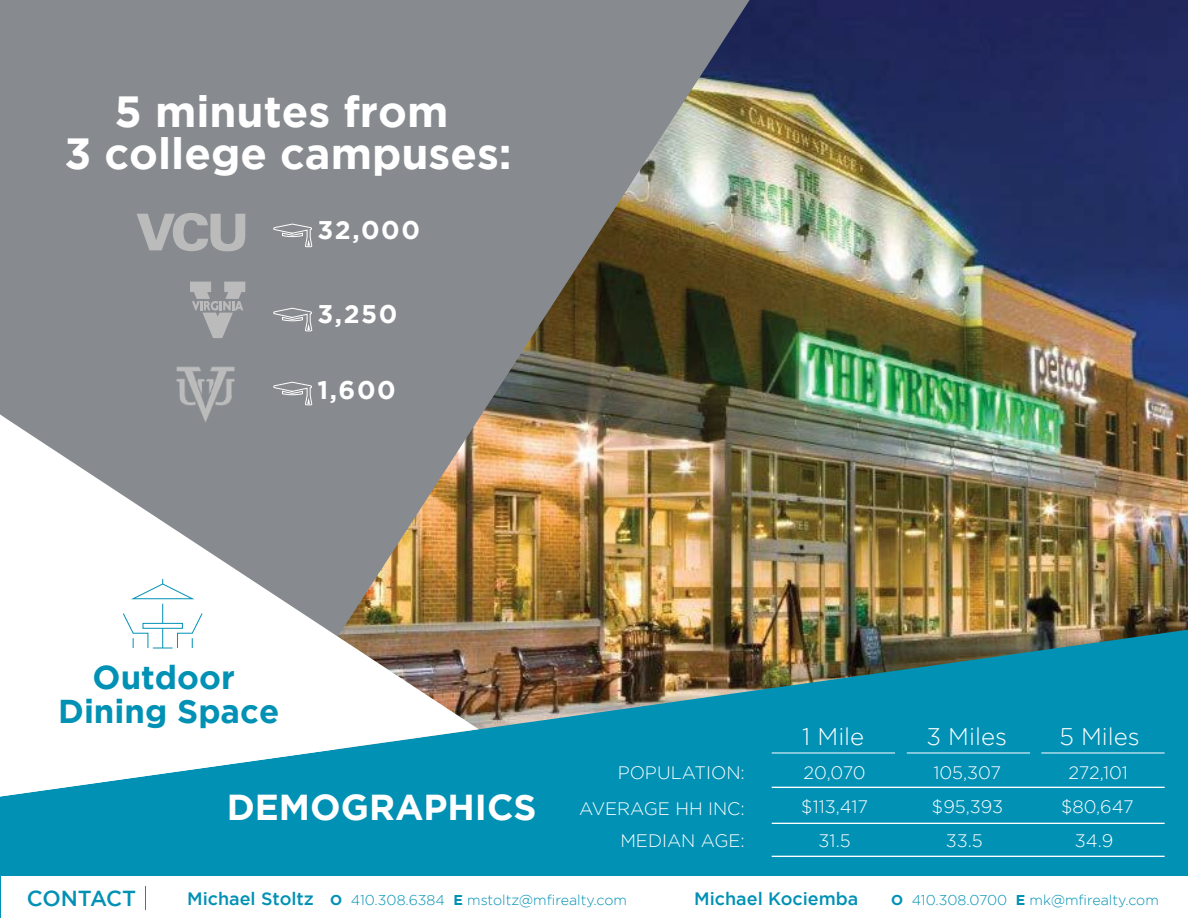
<style>
.page{position:relative;width:1188px;height:918px;background:#fff}
.page>*{position:absolute;margin:0;border:0;box-sizing:border-box;transform-origin:0 0}
.t1{font:700 43.5px/42px "Gotham";color:#fff;text-align:center}
.t2{font:700 36px "Gotham";color:#fff}
.t3{font:700 33px/34.5px "Gotham";color:#0091b5;text-align:center}
.t4{font:700 25.5px "Gotham";letter-spacing:.06em;color:#fff}
.t5{font:300 24px "Gotham";color:#fff}
.t6{font:500 21.75px "Gotham";letter-spacing:-.01em;color:#0091b5}
.t7{font:300 18px/34.2px "Gotham";color:#fff;text-align:center}
.t8{font:500 18px "Gotham";color:#0091b5}
.t9{font:300 14.25px "Gotham";color:#0091b5}
.s1{font-weight:500;font-size:18px}
.s2{font-weight:700}
</style>
<div class="page">
<img style="left:761px;top:0;width:427px;height:630px">
<svg style="left:0;top:630px;width:1188px;height:288px;background:#118aa5"></svg>
<img style="left:0;top:0;width:761px;height:653px">
<svg style="left:0;top:415px;width:479px;height:382px"></svg>
<hr style="left:772px;top:753px;width:123px;height:1px;background:#fff">
<hr style="left:907px;top:753px;width:123px;height:1px;background:#fff">
<hr style="left:1041px;top:753px;width:124px;height:1px;background:#fff">
<hr style="left:772px;top:787px;width:393px;height:1px;background:#fff">
<hr style="left:772px;top:823px;width:393px;height:1px;background:#fff">
<hr style="left:772px;top:856px;width:393px;height:1px;background:#fff">
<svg style="left:137px;top:213px;width:108px;height:38px;background:#a2a4a6"></svg>
<svg style="left:190px;top:282px;width:55px;height:56px;background:#9ea0a3"></svg>
<img style="left:163px;top:356px;width:82px;height:82px">
<svg style="left:273px;top:223px;width:40px;height:31px"></svg>
<svg style="left:273px;top:307px;width:40px;height:31px"></svg>
<svg style="left:273px;top:381px;width:40px;height:31px"></svg>
<div style="left:1px;top:876px;width:1187px;height:42px;background:#fff"></div>
<svg style="left:122px;top:579px;width:81px;height:70px"></svg>
<h1 class="t1" style="left:64px;top:89px;width:449px">5 minutes from<br>3 college campuses:</h1>
<h3 class="t4" style="left:318px;top:215px;width:104px">32,000</h3>
<h3 class="t4" style="left:318px;top:300px;width:81px">3,250</h3>
<h3 class="t4" style="left:318px;top:375px;width:80px">1,600</h3>
<h3 class="t3" style="left:58px;top:659px;width:223px">Outdoor<br>Dining Space</h3>
<h2 class="t2" style="left:227px;top:786px;width:311px">DEMOGRAPHICS</h2>
<p class="t7" style="left:579px;top:754px;width:167px;line-height:36.2px;text-align:right">POPULATION:<br>AVERAGE HH INC:</p>
<p class="t7" style="left:620px;top:823px;width:126px">MEDIAN AGE:</p>
<h3 class="t5" style="left:802px;top:724px;width:64px">1 Mile</h3>
<h3 class="t5" style="left:926px;top:724px;width:82px">3 Miles</h3>
<h3 class="t5" style="left:1059px;top:724px;width:82px">5 Miles</h3>
<p class="t7" style="left:801px;top:755px;width:68px">20,070 $113,417<br>31.5</p>
<p class="t7" style="left:932px;top:755px;width:73px">105,307 $95,393<br>33.5</p>
<p class="t7" style="left:1061px;top:755px;width:74px">272,101 $80,647<br>34.9</p>
<p class="t6" style="left:27px;top:886px;width:111px">CONTACT</p>
<p class="t9" style="left:187px;top:892px;width:441px"><span class="s1">Michael Stoltz</span> <span class="s2">O</span> 410.308.6384 <span class="s2">E</span> mstoltz@mfirealty.com</p>
<p class="t8" style="left:694px;top:888px;width:166px">Michael Kociemba</p>
<p class="t9" style="left:891px;top:892px;width:269px"><span class="s2">O</span> 410.308.0700 <span class="s2">E</span> mk@mfirealty.com</p>
</div>
